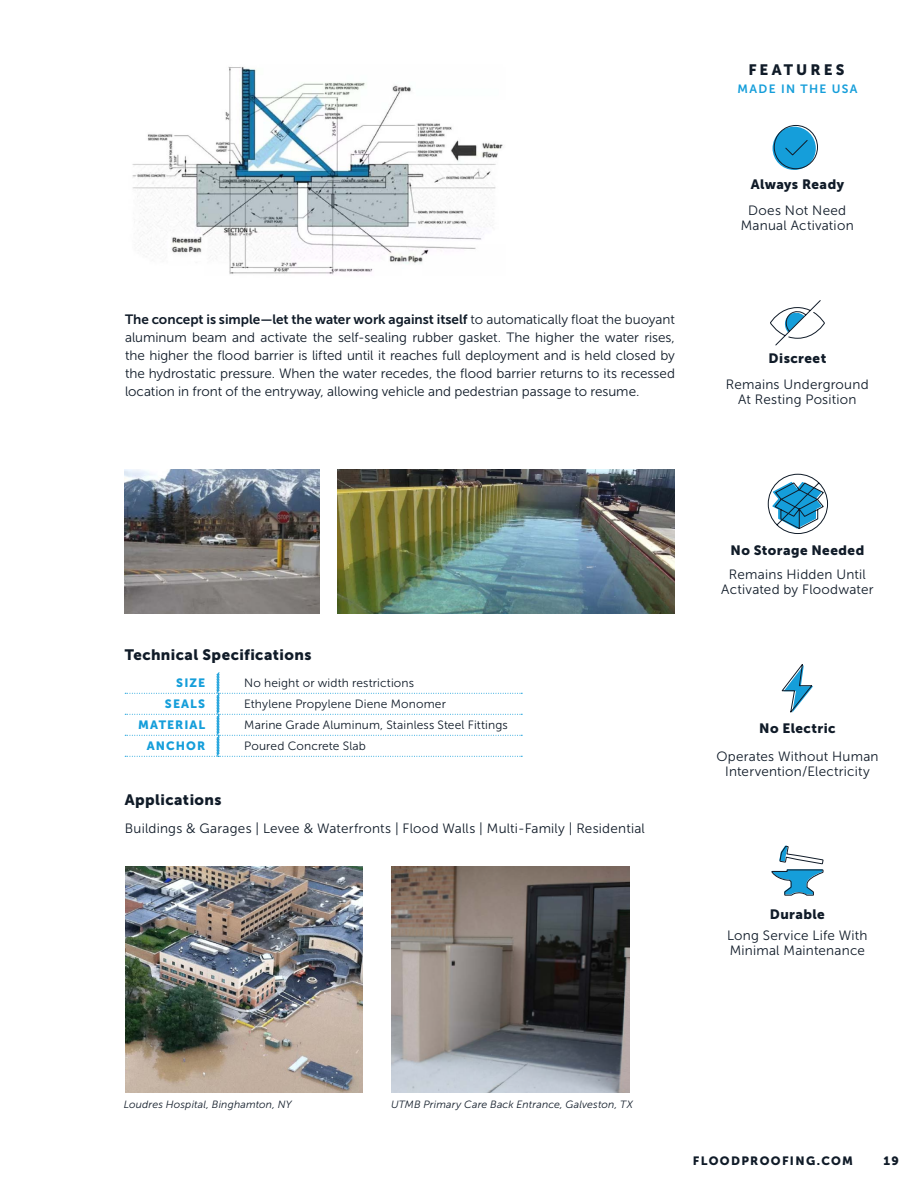
<style>
.page{position:relative;width:918px;height:1188px;background:#fff}
.page>*{position:absolute;margin:0;border:0;box-sizing:border-box;transform-origin:0 0}
.t1{font:15px "Museo Sans 900";letter-spacing:.03em;color:#101b28}
.t2{font:15px "Museo Sans 900";letter-spacing:.205em;color:#101b28}
.t3{font:13.5px/18px "Museo Sans 300";letter-spacing:.015em;color:#101b28;text-align:center}
.t4{font:13.5px "Museo Sans 900";letter-spacing:.035em;color:#101b28}
.t5{font:12px "Museo Sans 300";letter-spacing:.015em;color:#101b28}
.t6{font:12px "Museo Sans 900";letter-spacing:.085em;color:#159eda}
.t7{font:12px "Museo Sans 900";letter-spacing:.11em;color:#101b28}
.t8{font:12px "Museo Sans 700";letter-spacing:.11em;color:#159eda}
.t9{font:italic 10.5px "Museo Sans 300";letter-spacing:.015em;color:#101b28}
.s1{font-family:"Museo Sans 700"}
.s2{font-family:"Avenir Next"}
</style>
<div class="page">
<img style="left:391px;top:866px;width:239px;height:227px">
<img style="left:132px;top:67px;width:371px;height:208px">
<svg style="left:781px;top:664px;width:32px;height:49px"></svg>
<svg style="left:125px;top:672px;width:397px;height:85px"></svg>
<img style="left:125px;top:866px;width:238px;height:227px">
<img style="left:125px;top:469px;width:195px;height:144px">
<img style="left:338px;top:469px;width:337px;height:144px">
<svg style="left:773px;top:125px;width:45px;height:44px"></svg>
<svg style="left:770px;top:300px;width:55px;height:46px"></svg>
<svg style="left:768px;top:473px;width:60px;height:61px"></svg>
<svg style="left:771px;top:845px;width:53px;height:51px"></svg>
<p class="t3" style="left:125px;top:310px;width:552px;text-align:justify"><span class="s1">The concept is simple—let the water work against itself</span> to automatically float the buoyant aluminum beam and activate the self-sealing rubber gasket. The higher the water rises, the higher the flood barrier is lifted until it reaches full deployment and is held closed by the hydrostatic pressure. When the water recedes, the flood barrier returns to its recessed location in front of the entryway, allowing vehicle and pedestrian passage to resume.</p>
<p class="t2" style="left:748px;top:61px;width:98px">FEATURES</p>
<p class="t8" style="left:738px;top:82px;width:121px">MADE IN THE USA</p>
<p class="t4" style="left:751px;top:177px;width:95px">Always Ready</p>
<p class="t3" style="left:748px;top:202px;width:99px">Does Not Need</p>
<p class="t3" style="left:741px;top:217px;width:114px">Manual Activation</p>
<p class="t4" style="left:769px;top:351px;width:59px">Discreet</p>
<p class="t3" style="left:726px;top:375px;width:144px">Remains Underground</p>
<p class="t3" style="left:738px;top:390px;width:120px">At Resting Position</p>
<p class="t1" style="left:125px;top:646px;width:188px">Technical Specifications</p>
<p class="t6" style="left:176px;top:676px;width:30px">SIZE</p>
<p class="t5" style="left:244px;top:677px;width:171px">No height or width restrictions</p>
<p class="t6" style="left:165px;top:697px;width:42px">SEALS</p>
<p class="t5" style="left:244px;top:698px;width:203px">Ethylene Propylene Diene Monomer</p>
<p class="t6" style="left:138px;top:718px;width:68px">MATERIAL</p>
<p class="t5" style="left:244px;top:719px;width:265px">Marine Grade Aluminum, Stainless Steel Fittings</p>
<p class="t6" style="left:147px;top:739px;width:60px">ANCHOR</p>
<p class="t5" style="left:244px;top:740px;width:123px">Poured Concrete Slab</p>
<p class="t1" style="left:125px;top:792px;width:98px">Applications</p>
<p class="t3" style="left:125px;top:820px;width:522px">Buildings <span class="s2">&amp;</span> Garages | Levee <span class="s2">&amp;</span> Waterfronts | Flood Walls | Multi-Family | Residential</p>
<p class="t4" style="left:731px;top:542px;width:135px">No Storage Needed</p>
<p class="t3" style="left:721px;top:567px;width:154px;line-height:15px">Remains Hidden Until<br>Activated by Floodwater</p>
<p class="t4" style="left:759px;top:721px;width:78px">No Electric</p>
<p class="t3" style="left:716px;top:748px;width:164px;line-height:15px">Operates Without Human<br>Intervention/Electricity</p>
<p class="t4" style="left:770px;top:907px;width:57px">Durable</p>
<p class="t3" style="left:727px;top:928px;width:142px;line-height:15px;text-align:left">Long Service Life With<br>Minimal Maintenance</p>
<p class="t9" style="left:124px;top:1098px;width:170px">Loudres Hospital, Binghamton, NY</p>
<p class="t9" style="left:391px;top:1098px;width:243px">UTMB Primary Care Back Entrance, Galveston, TX</p>
<p class="t7" style="left:693px;top:1154px;width:162px">FLOODPROOFING.COM</p>
<p class="t7" style="left:883px;top:1154px;width:17px">19</p>
</div>
